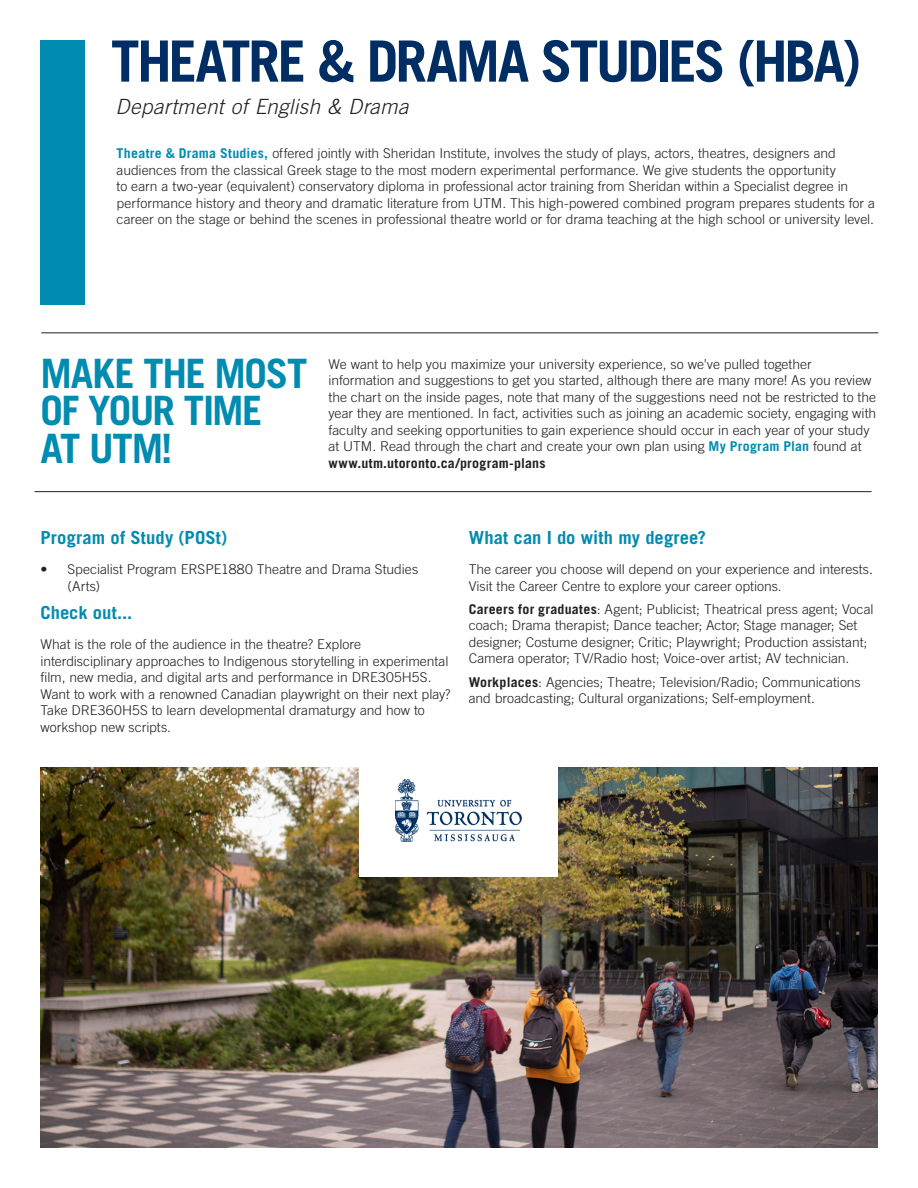
<style>
.page{position:relative;width:918px;height:1188px;background:#fff}
.page>*{position:absolute;margin:0;border:0;box-sizing:border-box;transform-origin:0 0}
.t1{font:700 57px "Trade Gothic LT Std";letter-spacing:-.045em;color:#002e64}
.t2{font:700 40.5px/37.5px "Trade Gothic LT Std";letter-spacing:-.035em;color:#008bb0}
.t3{font:italic 300 21px "Trade Gothic LT Std";letter-spacing:.015em;color:#231f20}
.t4{font:700 18px "Trade Gothic LT Std";letter-spacing:.005em;color:#008bb0}
.t5{font:300 13.5px/16.5px "Trade Gothic LT Std";color:#231f20}
.s1{font-weight:700;color:#008bb0}
.s2{font-weight:700}
</style>
<div class="page">
<img style="left:40px;top:768px;width:838px;height:380px">
<div style="left:40px;top:40px;width:45px;height:265px;background:#008bb0"></div>
<hr style="left:41px;top:333px;width:837px;height:1px;background:#231f20">
<hr style="left:35px;top:491px;width:837px;height:1px;background:#231f20">
<div style="left:360px;top:758px;width:198px;height:119px;background:#fff"></div>
<img style="left:395px;top:779px;width:127px;height:63px">
<h1 class="t1" style="left:111px;top:26px;width:752px">THEATRE &amp; DRAMA STUDIES (HBA)</h1>
<h3 class="t3" style="left:115px;top:94px;width:295px">Department of English &amp; Drama</h3>
<p class="t5" style="left:117px;top:145px;width:760px"><span class="s1">Theatre &amp; Drama Studies,</span> offered jointly with Sheridan Institute, involves the study of plays, actors, theatres, designers and audiences from the classical Greek stage to the most modern experimental performance. We give students the opportunity<br>to earn a two-year (equivalent) conservatory diploma in professional actor training from Sheridan within a Specialist degree in performance history and theory and dramatic literature from UTM. This high-powered combined program prepares students for a career on the stage or behind the scenes in professional theatre world or for drama teaching at the high school or university level.</p>
<h2 class="t2" style="left:40px;top:354px;width:268px">MAKE THE MOST<br>OF YOUR TIME<br>AT UTM!</h2>
<p class="t5" style="left:328px;top:356px;width:549px">We want to help you maximize your university experience, so we’ve pulled together information and suggestions to get you started, although there are many more! As you review the chart on the inside pages, note that many of the suggestions need not be restricted to the year they are mentioned. In fact, activities such as joining an academic society, engaging with faculty and seeking opportunities to gain experience should occur in each year of your study at UTM. Read through the chart and create your own plan using <span class="s1">My Program Plan</span> found at <span class="s2">www.utm.utoronto.ca/program-plans</span></p>
<h3 class="t4" style="left:40px;top:527px;width:188px">Program of Study (POSt)</h3>
<p class="t5" style="left:68px;top:561px;width:352px;text-indent:-27px">• Specialist Program ERSPE1880 Theatre and Drama Studies (Arts)</p>
<h3 class="t4" style="left:40px;top:602px;width:93px">Check out...</h3>
<p class="t5" style="left:40px;top:636px;width:412px">What is the role of the audience in the theatre? Explore interdisciplinary approaches to Indigenous storytelling in experimental film, new media, and digital arts and performance in DRE305H5S.<br>Want to work with a renowned Canadian playwright on their next play?<br>Take DRE360H5S to learn developmental dramaturgy and how to workshop new scripts.</p>
<h3 class="t4" style="left:469px;top:527px;width:239px">What can I do with my degree?</h3>
<p class="t5" style="left:469px;top:561px;width:406px">The career you choose will depend on your experience and interests.<br>Visit the Career Centre to explore your career options.</p>
<p class="t5" style="left:469px;top:601px;width:406px"><span class="s2">Careers for graduates</span>: Agent; Publicist; Theatrical press agent; Vocal coach; Drama therapist; Dance teacher; Actor; Stage manager; Set designer; Costume designer; Critic; Playwright; Production assistant; Camera operator; TV/Radio host; Voice-over artist; AV technician.</p>
<p class="t5" style="left:469px;top:673px;width:394px"><span class="s2">Workplaces</span>: Agencies; Theatre; Television/Radio; Communications and broadcasting; Cultural organizations; Self-employment.</p>
</div>
